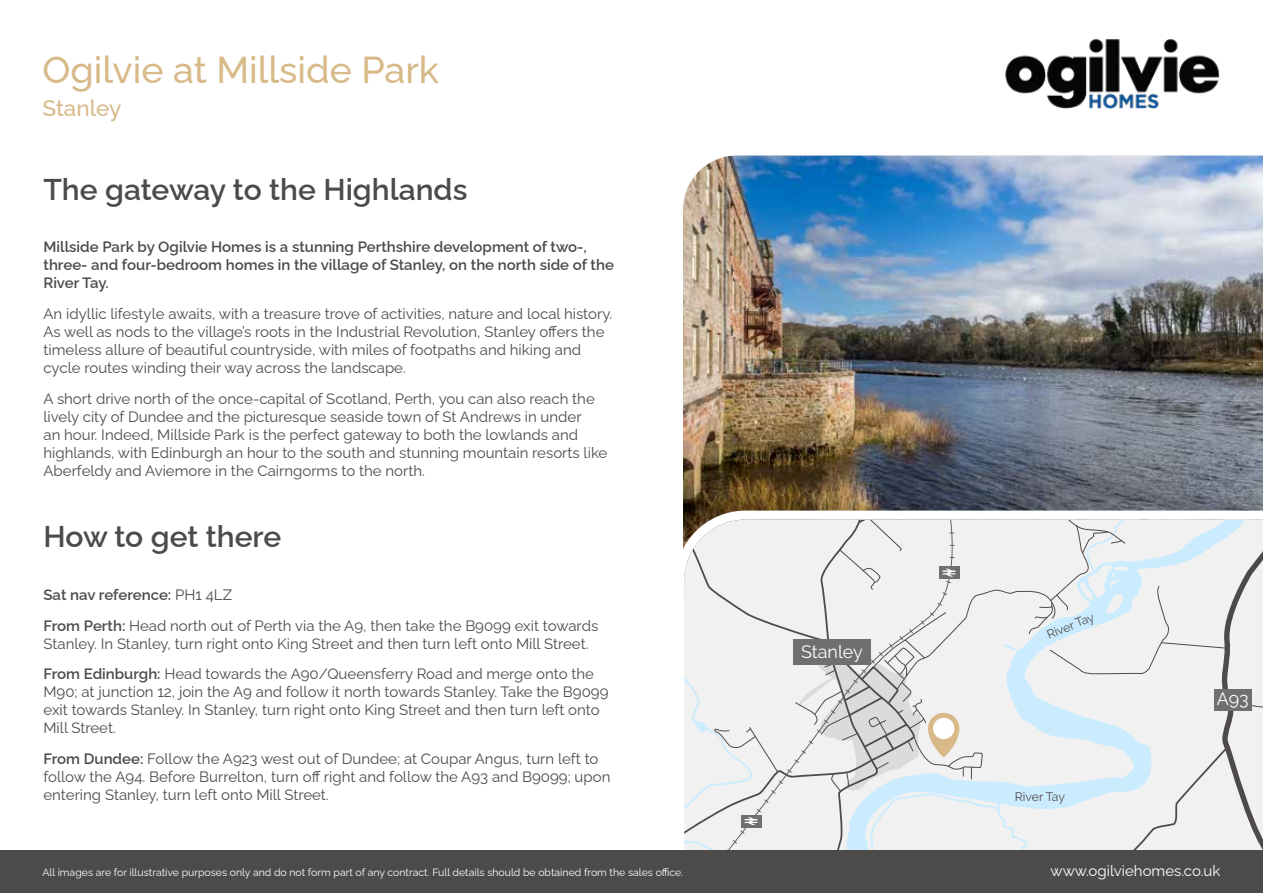
<style>
.page{position:relative;width:1263px;height:893px;background:#fff}
.page>*{position:absolute;margin:0;border:0;box-sizing:border-box;transform-origin:0 0}
.t1{font:500 37.5px "Raleway";color:#d8ba89}
.t2{font:600 30px "Raleway";color:#4d4a4a}
.t3{font:500 22.5px "Raleway";color:#d8ba89}
.t4{font:17.85px "Raleway";color:#fff}
.t5{font:15px/18px "Raleway";color:#4d4a4a}
.t6{font:600 15px/18px "Raleway";color:#4d4a4a}
.t7{font:15px "Raleway";color:#fff}
.t8{font:12.3px "Raleway";letter-spacing:-.01em;color:#4e4a4a}
.t9{font:10.5px "Raleway";color:#fff}
.s1{font-weight:600}
</style>
<div class="page">
<img style="left:683px;top:155px;width:580px;height:351px">
<svg style="left:683px;top:506px;width:580px;height:344px"></svg>
<svg style="left:928px;top:713px;width:31px;height:45px"></svg>
<div style="left:933px;top:718px;width:21px;height:21px;background:#fff;border-radius:50%"></div>
<div style="left:0;top:850px;width:1263px;height:43px;background:#4d4a4a"></div>
<img style="left:1005px;top:39px;width:215px;height:69px">
<h1 class="t1" style="left:43px;top:40px;width:398px">Ogilvie at Millside Park</h1>
<h3 class="t3" style="left:43px;top:90px;width:80px">Stanley</h3>
<h2 class="t2" style="left:44px;top:165px;width:425px">The gateway to the Highlands</h2>
<p class="t6" style="left:44px;top:236px;width:572px">Millside Park by Ogilvie Homes is a stunning Perthshire development of two-, three- and four-bedroom homes in the village of Stanley, on the north side of the<br>River Tay.</p>
<p class="t5" style="left:44px;top:303px;width:570px">An idyllic lifestyle awaits, with a treasure trove of activities, nature and local history.<br>As well as nods to the village’s roots in the Industrial Revolution, Stanley offers the timeless allure of beautiful countryside, with miles of footpaths and hiking and cycle routes winding their way across the landscape.</p>
<p class="t5" style="left:44px;top:388px;width:565px">A short drive north of the once-capital of Scotland, Perth, you can also reach the lively city of Dundee and the picturesque seaside town of St Andrews in under<br>an hour. Indeed, Millside Park is the perfect gateway to both the lowlands and highlands, with Edinburgh an hour to the south and stunning mountain resorts like Aberfeldy and Aviemore in the Cairngorms to the north.</p>
<h2 class="t2" style="left:44px;top:513px;width:239px">How to get there</h2>
<p class="t5" style="left:44px;top:578px;width:556px;line-height:30.8px"><span class="s1">Sat nav reference:</span> PH1 4LZ<br><span class="s1">From Perth:</span> Head north out of Perth via the A9, then take the B9099 exit towards</p>
<p class="t5" style="left:44px;top:626px;width:552px;line-height:30.8px">Stanley. In Stanley, turn right onto King Street and then turn left onto Mill Street.<br><span class="s1">From Edinburgh:</span> Head towards the A90/Queensferry Road and merge onto the</p>
<p class="t5" style="left:44px;top:681px;width:566px">M90; at junction 12, join the A9 and follow it north towards Stanley. Take the B9099 exit towards Stanley. In Stanley, turn right onto King Street and then turn left onto<br>Mill Street.</p>
<p class="t5" style="left:44px;top:748px;width:568px"><span class="s1">From Dundee:</span> Follow the A923 west out of Dundee; at Coupar Angus, turn left to follow the A94. Before Burrelton, turn off right and follow the A93 and B9099; upon entering Stanley, turn left onto Mill Street.</p>
<p class="t4" style="left:801px;top:642px;width:63px">Stanley</p>
<p class="t8" style="left:1045px;top:628px;width:52px;rotate:-22deg">River Tay</p>
<p class="t8" style="left:1015px;top:789px;width:52px">River Tay</p>
<p class="t4" style="left:1217px;top:688px;width:34px">A93</p>
<p class="t9" style="left:43px;top:863px;width:642px">All images are for illustrative purposes only and do not form part of any contract. Full details should be obtained from the sales office.</p>
<p class="t7" style="left:1050px;top:858px;width:171px">www.ogilviehomes.co.uk</p>
</div>
